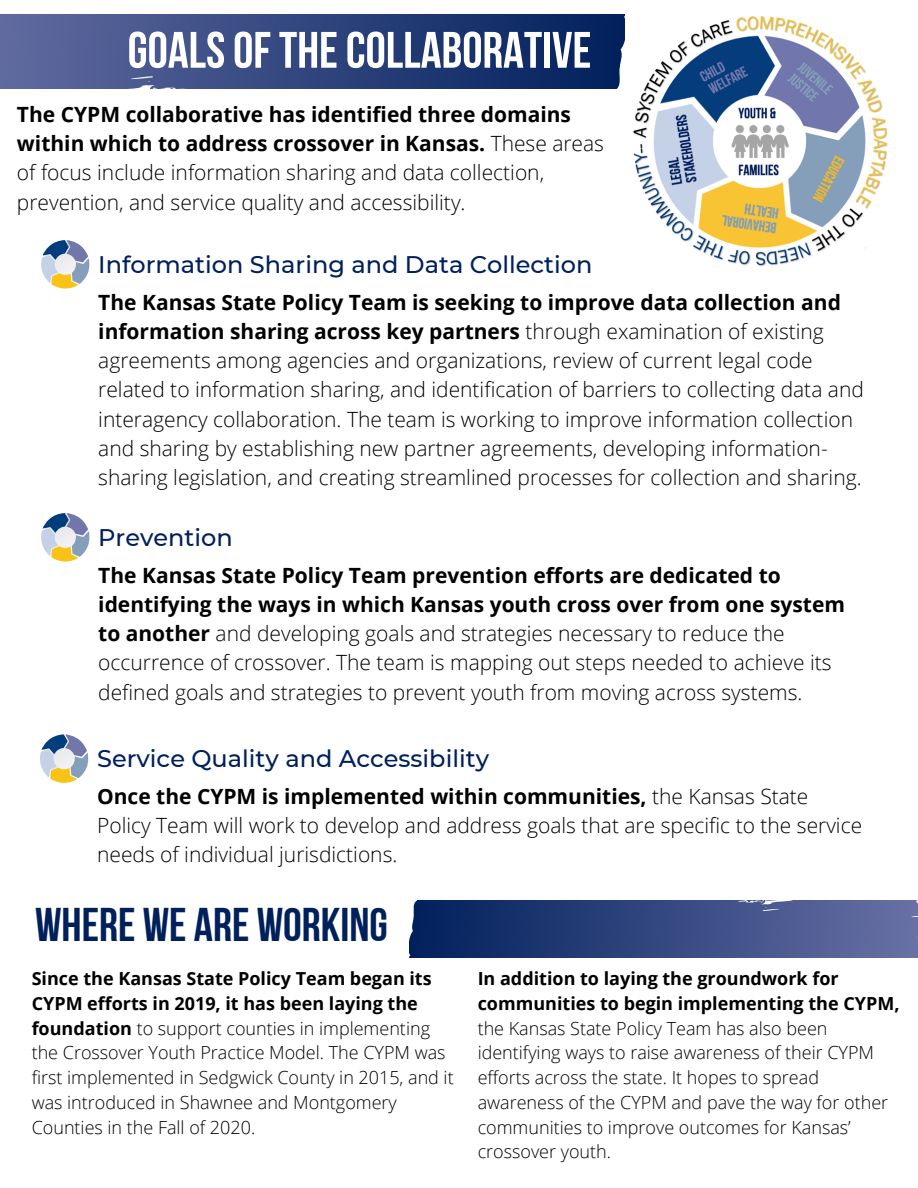
<style>
.page{position:relative;width:918px;height:1188px;background:#fff}
.page>*{position:absolute;margin:0;border:0;box-sizing:border-box;transform-origin:0 0}
.t1{font:51.15px "Bebas Neue Cyrillic";color:#fff}
.t2{font:47.1px "Bebas Neue Cyrillic";color:#00205c}
.t3{font:500 24px "Montserrat";color:#00205c}
.t4{font:300 21px/29.2px "Open Sans";color:#000}
.t5{font:300 18px/24.8px "Open Sans";color:#000}
.s1{font-weight:700}
</style>
<div class="page">
<svg style="left:41px;top:240px;width:49px;height:49px"></svg>
<svg style="left:41px;top:513px;width:49px;height:49px"></svg>
<svg style="left:40px;top:734px;width:49px;height:49px"></svg>
<svg style="left:0;top:15px;width:625px;height:74px;background:#31467e"></svg>
<img style="left:633px;top:16px;width:255px;height:250px">
<svg style="left:409px;top:901px;width:509px;height:56px;background:#364981"></svg>
<p class="t1" style="left:128px;top:29px;width:465px">GOALSOFTHECOLLABORATIVE</p>
<p class="t4" style="left:17px;top:99px;width:589px"><span class="s1">The CYPM collaborative has identified three domains within which to address crossover in Kansas.</span> These areas of focus include information sharing and data collection, prevention, and service quality and accessibility.</p>
<p class="t3" style="left:98px;top:250px;width:496px">Information Sharing and Data Collection</p>
<p class="t4" style="left:98px;top:287px;width:767px"><span class="s1">The Kansas State Policy Team is seeking to improve data collection and information sharing across key partners</span> through examination of existing agreements among agencies and organizations, review of current legal code related to information sharing, and identification of barriers to collecting data and interagency collaboration. The team is working to improve information collection and sharing by establishing new partner agreements, developing information&shy;sharing legislation, and creating streamlined processes for collection and sharing.</p>
<p class="t3" style="left:98px;top:523px;width:136px">Prevention</p>
<p class="t4" style="left:98px;top:560px;width:748px"><span class="s1">The Kansas State Policy Team prevention efforts are dedicated to identifying the ways in which Kansas youth cross over from one system to another</span> and developing goals and strategies necessary to reduce the occurrence of crossover. The team is mapping out steps needed to achieve its defined goals and strategies to prevent youth from moving across systems.</p>
<p class="t3" style="left:97px;top:744px;width:394px">Service Quality and Accessibility</p>
<p class="t4" style="left:97px;top:781px;width:767px"><span class="s1">Once the CYPM is implemented within communities,</span> the Kansas State<br>Policy Team will work to develop and address goals that are specific to the service needs of individual jurisdictions.</p>
<p class="t2" style="left:35px;top:906px;width:354px">WHERE WE ARE WORKING</p>
<p class="t5" style="left:32px;top:966px;width:424px"><span class="s1">Since the Kansas State Policy Team began its CYPM efforts in 2019, it has been laying the foundation</span> to support counties in implementing the Crossover Youth Practice Model. The CYPM was first implemented in Sedgwick County in 2015, and it was introduced in Shawnee and Montgomery Counties in the Fall of 2020.</p>
<p class="t5" style="left:478px;top:966px;width:423px"><span class="s1">In addition to laying the groundwork for communities to begin implementing the CYPM, </span>the Kansas State Policy Team has also been identifying ways to raise awareness of their CYPM efforts across the state. It hopes to spread awareness of the CYPM and pave the way for other communities to improve outcomes for Kansas’ crossover youth.</p>
</div>
